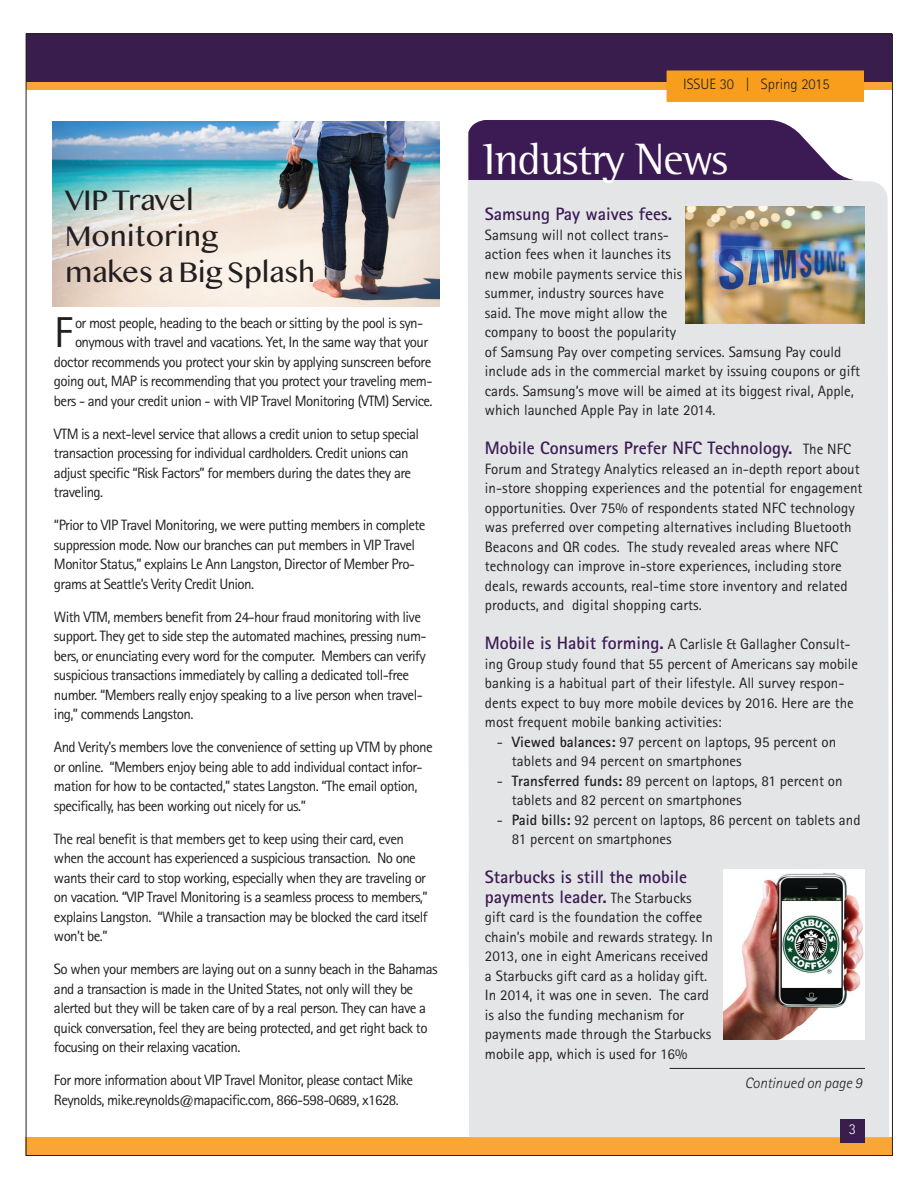
<style>
.page{position:relative;width:918px;height:1188px;background:#fff}
.page>*{position:absolute;margin:0;border:0;box-sizing:border-box;transform-origin:0 0}
.t1{font:45px "Rotis Semi Serif Std";letter-spacing:-.025em;color:#fff}
.t2{font:43.2px "Rotis Sans Serif Std";color:#231f20}
.t3{font:30px/36px "Malayalam MN";letter-spacing:-.025em;color:#231f20}
.t4{font:700 18px/19.5px "Rotis Sans Serif Std";color:#3c1b54}
.t5{font:15px/19.5px "Rotis Sans Serif Std";letter-spacing:-.04em;color:#231f20}
.t6{font:15px/19.5px "Rotis Sans Serif Std";color:#231f20}
.t7{font:300 15px "Rotis Sans Serif Std";color:#231f20}
.t8{font:italic 300 15px "Rotis Sans Serif Std";color:#231f20}
.t9{font:300 15px "Rotis Sans Serif Std";color:#fff}
.s1{font-weight:400;font-size:15px;color:#231f20}
.s2{font-weight:700;font-size:18px;color:#3c1b54}
.s3{font-weight:700}
</style>
<div class="page">
<div style="left:26px;top:34px;width:866px;height:56px;background:#faa636"></div>
<div style="left:27px;top:33px;width:865px;height:49px;background:#391d4c"></div>
<div style="left:26px;top:1137px;width:866px;height:19px;background:#faa636"></div>
<div style="left:667px;top:70px;width:197px;height:31px;background:#985d33"></div>
<div style="left:667px;top:71px;width:197px;height:31px;background:#f89e1c"></div>
<div style="left:468px;top:180px;width:421px;height:957px;background:#e4e5e7"></div>
<svg style="left:468px;top:120px;width:386px;height:60px;background:#503366"></svg>
<div style="left:840px;top:1119px;width:25px;height:23px;background:#391d4c"></div>
<hr style="left:670px;top:1068px;width:195px;height:1px;background:#231f20">
<img style="left:724px;top:870px;width:141px;height:170px">
<img style="left:686px;top:206px;width:178px;height:118px">
<img style="left:53px;top:122px;width:387px;height:185px">
<h3 class="t3" style="left:65px;top:185px;width:252px">VIP Travel<br>Monitoring<br>makes a Big Splash</h3>
<h2 class="t2" style="left:54px;top:307px;width:20px">F</h2>
<p class="t5" style="left:75px;top:313px;width:350px">or most people, heading to the beach or sitting by the pool is syn-</p>
<p class="t5" style="left:75px;top:332px;width:355px">onymous with travel and vacations. Yet, In the same way that your</p>
<p class="t5" style="left:54px;top:352px;width:379px">doctor recommends you protect your skin by applying sunscreen before</p>
<p class="t5" style="left:54px;top:371px;width:380px">going out, MAP is recommending that you protect your traveling mem-</p>
<p class="t5" style="left:54px;top:391px;width:380px">bers - and your credit union - with VIP Travel Monitoring (VTM) Service.</p>
<p class="t5" style="left:54px;top:424px;width:367px">VTM is a next-level service that allows a credit union to setup special transaction processing for individual cardholders. Credit unions can adjust specific “Risk Factors” for members during the dates they are traveling.</p>
<p class="t5" style="left:54px;top:515px;width:373px">“Prior to VIP Travel Monitoring, we were putting members in complete suppression mode. Now our branches can put members in VIP Travel Monitor Status,” explains Le Ann Langston, Director of Member Pro&shy;grams at Seattle’s Verity Credit Union.</p>
<p class="t5" style="left:54px;top:607px;width:374px">With VTM, members benefit from 24-hour fraud monitoring with live support. They get to side step the automated machines, pressing num&shy;bers, or enunciating every word for the computer. Members can verify suspicious transactions immediately by calling a dedicated toll-free number. “Members really enjoy speaking to a live person when travel&shy;ing,” commends Langston.</p>
<p class="t5" style="left:54px;top:737px;width:380px">And Verity’s members love the convenience of setting up VTM by phone or online. “Members enjoy being able to add individual contact infor&shy;mation for how to be contacted,” states Langston. “The email option, specifically, has been working out nicely for us.”</p>
<p class="t5" style="left:54px;top:829px;width:375px">The real benefit is that members get to keep using their card, even when the account has experienced a suspicious transaction. No one wants their card to stop working, especially when they are traveling or on vacation. “VIP Travel Monitoring is a seamless process to members,” explains Langston. “While a transaction may be blocked the card itself won’t be.”</p>
<p class="t5" style="left:54px;top:959px;width:385px">So when your members are laying out on a sunny beach in the Bahamas and a transaction is made in the United States, not only will they be alerted but they will be taken care of by a real person. They can have a quick conversation, feel they are being protected, and get right back to focusing on their relaxing vacation.</p>
<p class="t5" style="left:54px;top:1070px;width:361px">For more information about VIP Travel Monitor, please contact Mike<br>Reynolds, mike.reynolds@mapacific.com, 866-598-0689, x1628.</p>
<p class="t7" style="left:683px;top:75px;width:148px">ISSUE 30 | Spring 2015</p>
<h1 class="t1" style="left:483px;top:133px;width:246px">Industry News</h1>
<p class="t4" style="left:485px;top:204px;width:189px">Samsung Pay waives fees.</p>
<p class="t6" style="left:485px;top:225px;width:377px">Samsung will not collect trans-<br>action fees when it launches its<br>new mobile payments service this<br>summer, industry sources have<br>said. The move might allow the<br>company to boost the popularity<br>of Samsung Pay over competing services. Samsung Pay could include ads in the commercial market by issuing coupons or gift cards. Samsung’s move will be aimed at its biggest rival, Apple, which launched Apple Pay in late 2014.</p>
<p class="t4" style="left:485px;top:438px;width:368px">Mobile Consumers Prefer NFC Technology. <span class="s1">The NFC</span></p>
<p class="t6" style="left:485px;top:459px;width:379px">Forum and Strategy Analytics released an in-depth report about in-store shopping experiences and the potential for engagement opportunities. Over 75% of respondents stated NFC technology was preferred over competing alternatives including Bluetooth Beacons and QR codes. The study revealed areas where NFC technology can improve in-store experiences, including store deals, rewards accounts, real-time store inventory and related products, and digital shopping carts.</p>
<p class="t6" style="left:485px;top:634px;width:375px"><span class="s2">Mobile is Habit forming.</span> A Carlisle &amp; Gallagher Consult&shy;ing Group study found that 55 percent of Americans say mobile banking is a habitual part of their lifestyle. All survey respon&shy;dents expect to buy more mobile devices by 2016. Here are the most frequent mobile banking activities:</p>
<p class="t6" style="left:512px;top:732px;width:326px;text-indent:-15px">- <span class="s3">Viewed balances:</span> 97 percent on laptops, 95 percent on tablets and 94 percent on smartphones</p>
<p class="t6" style="left:512px;top:771px;width:332px;text-indent:-15px">- <span class="s3">Transferred funds:</span> 89 percent on laptops, 81 percent on tablets and 82 percent on smartphones</p>
<p class="t6" style="left:512px;top:810px;width:350px;text-indent:-15px">- <span class="s3">Paid bills:</span> 92 percent on laptops, 86 percent on tablets and<br>81 percent on smartphones</p>
<p class="t4" style="left:485px;top:867px;width:208px">Starbucks is still the mobile payments leader. <span class="s1">The Starbucks</span></p>
<p class="t6" style="left:485px;top:907px;width:229px">gift card is the foundation the coffee chain’s mobile and rewards strategy. In 2013, one in eight Americans received a Starbucks gift card as a holiday gift.<br>In 2014, it was one in seven. The card is also the funding mechanism for payments made through the Starbucks mobile app, which is used for 16%</p>
<p class="t8" style="left:745px;top:1074px;width:119px">Continued on page 9</p>
<p class="t9" style="left:849px;top:1120px;width:9px">3</p>
</div>
